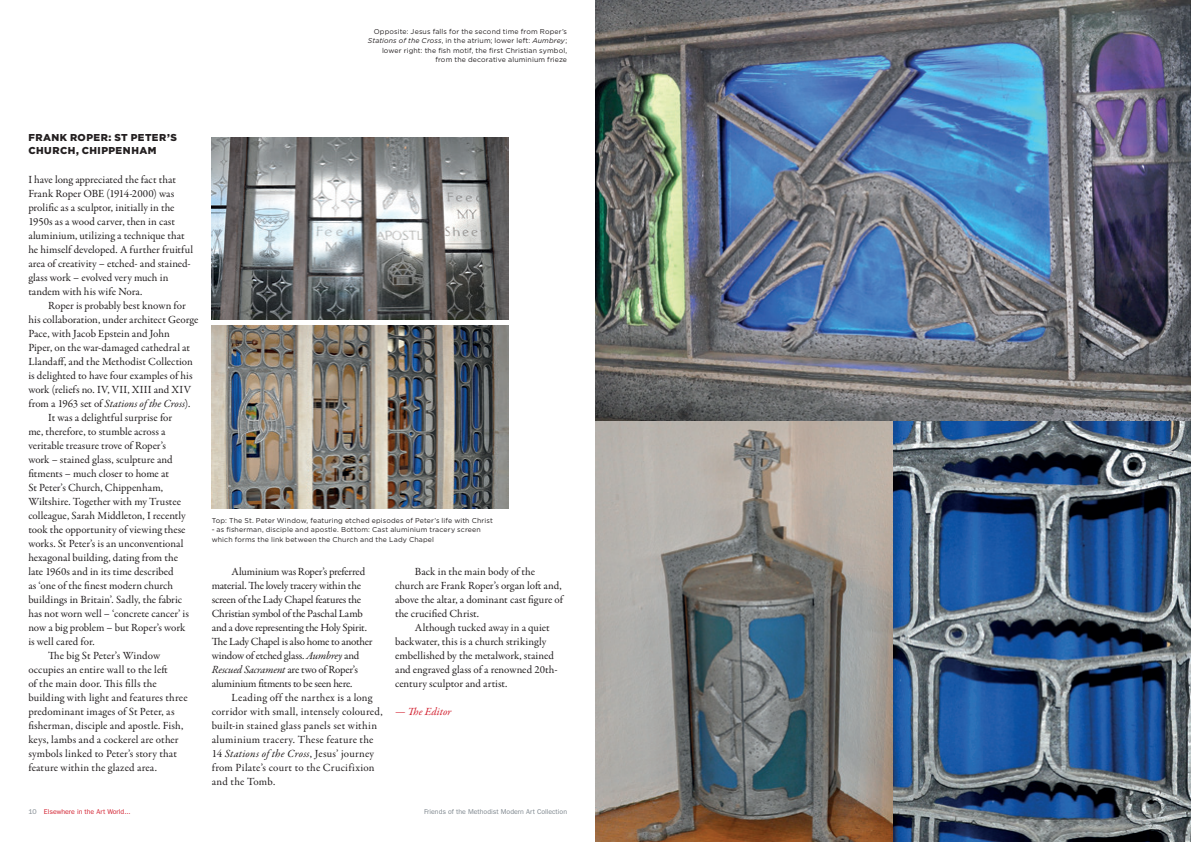
<style>
.page{position:relative;width:1191px;height:842px;background:#fff}
.page>*{position:absolute;margin:0;border:0;box-sizing:border-box;transform-origin:0 0}
._3_-_Para_2{font:11px/14px "Garamond Premr Pro";color:#231f20}
._3_-_Para_2-2{font:11px/14px "Garamond Premr Pro";letter-spacing:-.02em;color:#231f20}
._3_-_Para_1{font:11px/14px "Garamond Premr Pro";color:#231f20}
._3_-_Para_2-3{font:11px/14px "Garamond Premr Pro";letter-spacing:.025em;color:#231f20}
._3_-_Author{font:italic 11px "Garamond Premr Pro";letter-spacing:.005em;color:#d2202f}
._2_-_Feature_Title_S{font:900 10px/13px "Gotham";letter-spacing:.045em;color:#231f20}
._6_-_Caption_black{font:7px/9.5px "Gotham";letter-spacing:.02em;color:#231f20}
.t1{font:7px "ITC Franklin Gothic Std";color:#7d868d}
.t2{font:7px "ITC Franklin Gothic Std";color:#d2202f}
.s1{font-style:italic}
.s2{color:#7d868d}
</style>
<div class="page">
<img style="left:595px;top:0;width:596px;height:842px">
<img style="left:212px;top:326px;width:296px;height:183px">
<img style="left:212px;top:137px;width:296px;height:183px">
<p class="_6_-_Caption_black" style="left:368px;top:27px;width:201px;text-align:right">Opposite: Jesus falls for the second time from Roper’s <span class="s1">Stations of the Cross</span>, in the atrium; lower left: <span class="s1">Aumbrey</span>; lower right: the fish motif, the first Christian symbol, from the decorative aluminium frieze</p>
<p class="_2_-_Feature_Title_S" style="left:28px;top:131px;width:150px">FRANK ROPER: ST PETER’S<br>CHURCH, CHIPPENHAM</p>
<p class="_3_-_Para_1" style="left:28px;top:173px;width:166px">I have long appreciated the fact that Frank Roper OBE (1914-2000) was prolific as a sculptor, initially in the 1950s as a wood carver, then in cast aluminium, utilizing a technique that he himself developed. A further fruitful area of creativity – etched- and stained&shy;glass work – evolved very much in tandem with his wife Nora.</p>
<p class="_3_-_Para_2" style="left:28px;top:299px;width:171px;text-indent:20px">Roper is probably best known for his collaboration, under architect George Pace, with Jacob Epstein and John<br>Piper, on the war-damaged cathedral at Llandaff, and the Methodist Collection is delighted to have four examples of his work (reliefs no. IV, VII, XIII and XIV from a 1963 set of <span class="s1">Stations of the Cross</span>).</p>
<p class="_3_-_Para_2" style="left:28px;top:411px;width:162px;text-indent:20px">It was a delightful surprise for me, therefore, to stumble across a veritable treasure trove of Roper’s work – stained glass, sculpture and fitments – much closer to home at<br>St Peter’s Church, Chippenham, Wiltshire. Together with my Trustee colleague, Sarah Middleton, I recently took the opportunity of viewing these works. St Peter’s is an unconventional hexagonal building, dating from the late 1960s and in its time described<br>as ‘one of the finest modern church buildings in Britain’. Sadly, the fabric has not worn well – ‘concrete cancer’ is now a big problem – but Roper’s work is well cared for.</p>
<p class="_3_-_Para_2" style="left:28px;top:649px;width:161px;text-indent:20px">The big St Peter’s Window occupies an entire wall to the left<br>of the main door. This fills the building with light and features three predominant images of St Peter, as fisherman, disciple and apostle. Fish, keys, lambs and a cockerel are other symbols linked to Peter’s story that feature within the glazed area.</p>
<p class="_6_-_Caption_black" style="left:212px;top:515px;width:283px">Top: The St. Peter Window, featuring etched episodes of Peter’s life with Christ</p>
<p class="_6_-_Caption_black" style="left:212px;top:525px;width:271px">- as fisherman, disciple and apostle. Bottom: Cast aluminium tracery screen which forms the link between the Church and the Lady Chapel</p>
<p class="_3_-_Para_2-2" style="left:212px;top:565px;width:162px;text-indent:20px">Aluminium was Roper’s preferred material. The lovely tracery within the screen of the Lady Chapel features the Christian symbol of the Paschal Lamb and a dove representing the Holy Spirit.<br>The Lady Chapel is also home to another window of etched glass. <span class="s1">Aumbrey</span> and <span class="s1">Rescued Sacrament</span> are two of Roper’s aluminium fitments to be seen here.</p>
<p class="_3_-_Para_2-3" style="left:212px;top:691px;width:172px;text-indent:20px">Leading off the narthex is a long corridor with small, intensely coloured, built-in stained glass panels set within aluminium tracery. These feature the 14 <span class="s1">Stations of the Cross</span>, Jesus’ journey from Pilate’s court to the Crucifixion and the Tomb.</p>
<p class="_3_-_Para_2" style="left:395px;top:565px;width:169px;text-indent:20px">Back in the main body of the church are Frank Roper’s organ loft and, above the altar, a dominant cast figure of the crucified Christ.</p>
<p class="_3_-_Para_2" style="left:395px;top:621px;width:164px;text-indent:20px">Although tucked away in a quiet backwater, this is a church strikingly embellished by the metalwork, stained and engraved glass of a renowned 20th&shy;century sculptor and artist.</p>
<p class="_3_-_Author" style="left:395px;top:705px;width:58px">— The Editor</p>
<p class="t2" style="left:28px;top:807px;width:104px"><span class="s2">10</span> Elsewhere in the Art World...</p>
<p class="t1" style="left:424px;top:807px;width:145px">Friends of the Methodist Modern Art Collection</p>
</div>
